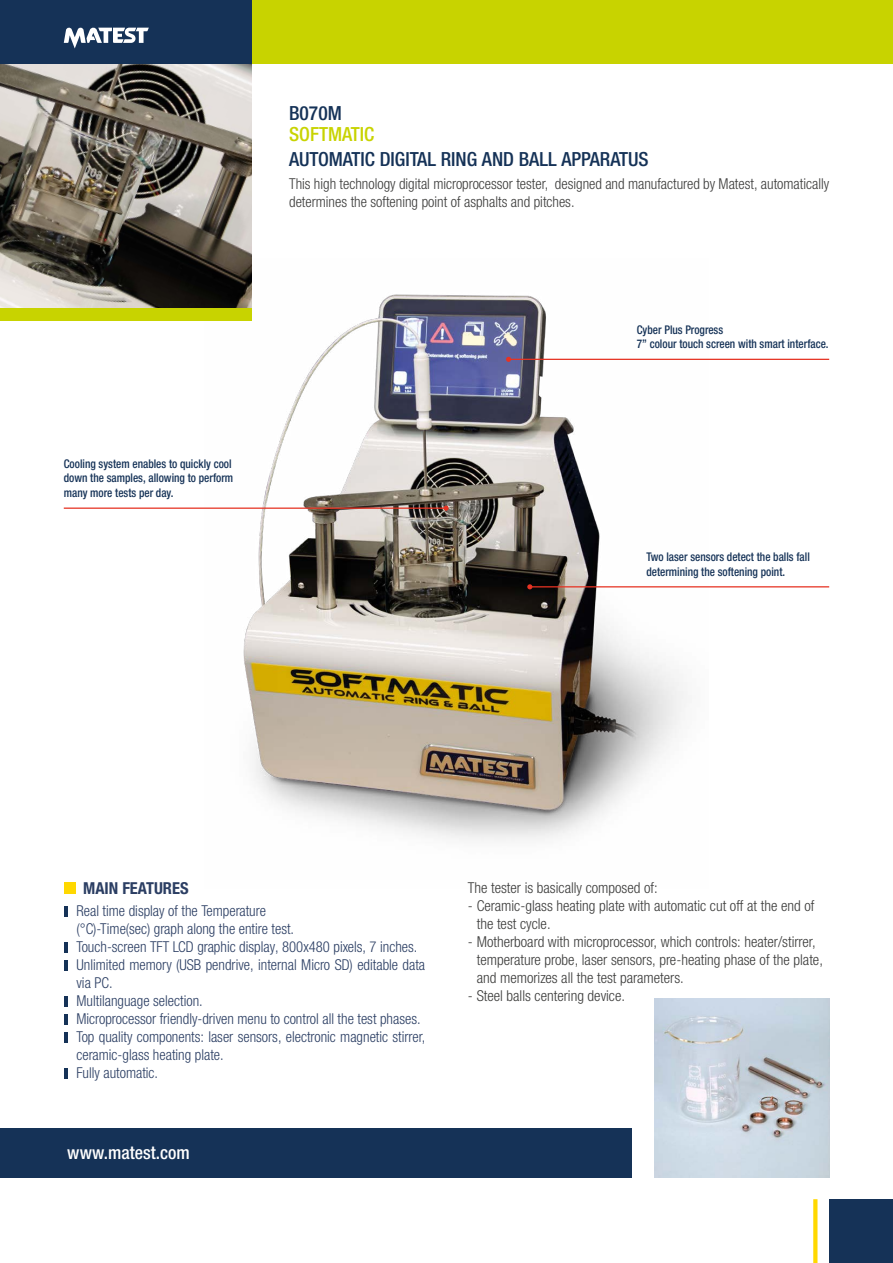
<style>
.page{position:relative;width:893px;height:1263px;background:#fff}
.page>*{position:absolute;margin:0;border:0;box-sizing:border-box;transform-origin:0 0}
.t1{font:500 condensed 19.5px "Helvetica Neue LTW1 G";color:#153257}
.t2{font:500 condensed 19.5px "Helvetica Neue LTW1 G";color:#c8d300}
.t3{font:500 condensed 18px "Helvetica Neue LTW1 G";color:#fff}
.t4{font:700 condensed 16.5px "Helvetica Neue LTW1 G";color:#2b3e63}
.t5{font:300 condensed 15px/18px "Helvetica Neue LTW1 G";color:#3c3c3b}
.t6{font:300 condensed 15px/18px "Helvetica Neue LTW1 G";color:#2b3e63}
.t7{font:500 condensed 12px/14.4px "Helvetica Neue LTW1 G";color:#153257;scale:.94 1}
</style>
<div class="page">
<img style="left:243px;top:259px;width:466px;height:582px">
<img style="left:0;top:64px;width:251px;height:244px">
<div style="left:829px;top:1199px;width:64px;height:64px;background:#153257"></div>
<svg style="left:813px;top:1199px;width:4px;height:64px"></svg>
<div style="left:0;top:1128px;width:631px;height:50px;background:#153257"></div>
<div style="left:0;top:308px;width:251px;height:13px;background:#c8d300"></div>
<div style="left:230px;top:0;width:663px;height:64px;background:#c8d300"></div>
<div style="left:0;top:0;width:251px;height:64px;background:#153257"></div>
<div style="left:64px;top:882px;width:12px;height:12px;background:#ffd800"></div>
<hr style="left:64px;top:906px;width:4px;height:10px;background:#153257">
<hr style="left:64px;top:942px;width:4px;height:10px;background:#153257">
<hr style="left:64px;top:960px;width:4px;height:10px;background:#153257">
<hr style="left:64px;top:996px;width:4px;height:10px;background:#153257">
<hr style="left:64px;top:1014px;width:4px;height:10px;background:#153257">
<hr style="left:64px;top:1032px;width:4px;height:10px;background:#153257">
<hr style="left:64px;top:1068px;width:4px;height:10px;background:#153257">
<svg style="left:64px;top:27px;width:85px;height:21px"></svg>
<hr style="left:530px;top:586px;width:299px;height:1px;background:#e63323">
<svg style="left:527px;top:584px;width:5px;height:5px"></svg>
<hr style="left:509px;top:359px;width:320px;height:1px;background:#e63323">
<svg style="left:506px;top:357px;width:5px;height:5px"></svg>
<hr style="left:64px;top:507px;width:382px;height:2px;background:#e63323">
<svg style="left:443px;top:506px;width:6px;height:5px"></svg>
<img style="left:655px;top:998px;width:174px;height:180px">
<h1 class="t1" style="left:289px;top:102px;width:54px">B070M</h1>
<h1 class="t2" style="left:289px;top:123px;width:87px">SOFTMATIC</h1>
<h1 class="t1" style="left:289px;top:148px;width:361px">AUTOMATIC DIGITAL RING AND BALL APPARATUS</h1>
<p class="t5" style="left:289px;top:175px;width:542px">This high technology digital microprocessor tester, designed and manufactured by Matest, automatically determines the softening point of asphalts and pitches.</p>
<p class="t7" style="left:64px;top:456px;width:182px">Cooling system enables to quickly cool down the samples, allowing to perform many more tests per day.</p>
<p class="t7" style="left:637px;top:322px;width:206px">Cyber Plus Progress<br>7” colour touch screen with smart interface.</p>
<p class="t7" style="left:646px;top:550px;width:175px">Two laser sensors detect the balls fall determining the softening point.</p>
<p class="t4" style="left:83px;top:878px;width:107px">MAIN FEATURES</p>
<p class="t6" style="left:77px;top:902px;width:350px">Real time display of the Temperature<br>(°C)-Time(sec) graph along the entire test.<br>Touch-screen TFT LCD graphic display, 800x480 pixels, 7 inches.<br>Unlimited memory (USB pendrive, internal Micro SD) editable data via PC.<br>Multilanguage selection.<br>Microprocessor friendly-driven menu to control all the test phases.<br>Top quality components: laser sensors, electronic magnetic stirrer, ceramic-glass heating plate.<br>Fully automatic.</p>
<p class="t3" style="left:67px;top:1142px;width:124px">www.matest.com</p>
<p class="t5" style="left:468px;top:879px;width:191px">The tester is basically composed of:</p>
<p class="t5" style="left:477px;top:897px;width:339px;text-indent:-9px">- Ceramic-glass heating plate with automatic cut off at the end of the test cycle.</p>
<p class="t5" style="left:477px;top:933px;width:348px;text-indent:-9px">- Motherboard with microprocessor, which controls: heater/stirrer, temperature probe, laser sensors, pre-heating phase of the plate, and memorizes all the test parameters.</p>
<p class="t5" style="left:468px;top:987px;width:159px">- Steel balls centering device.</p>
</div>
